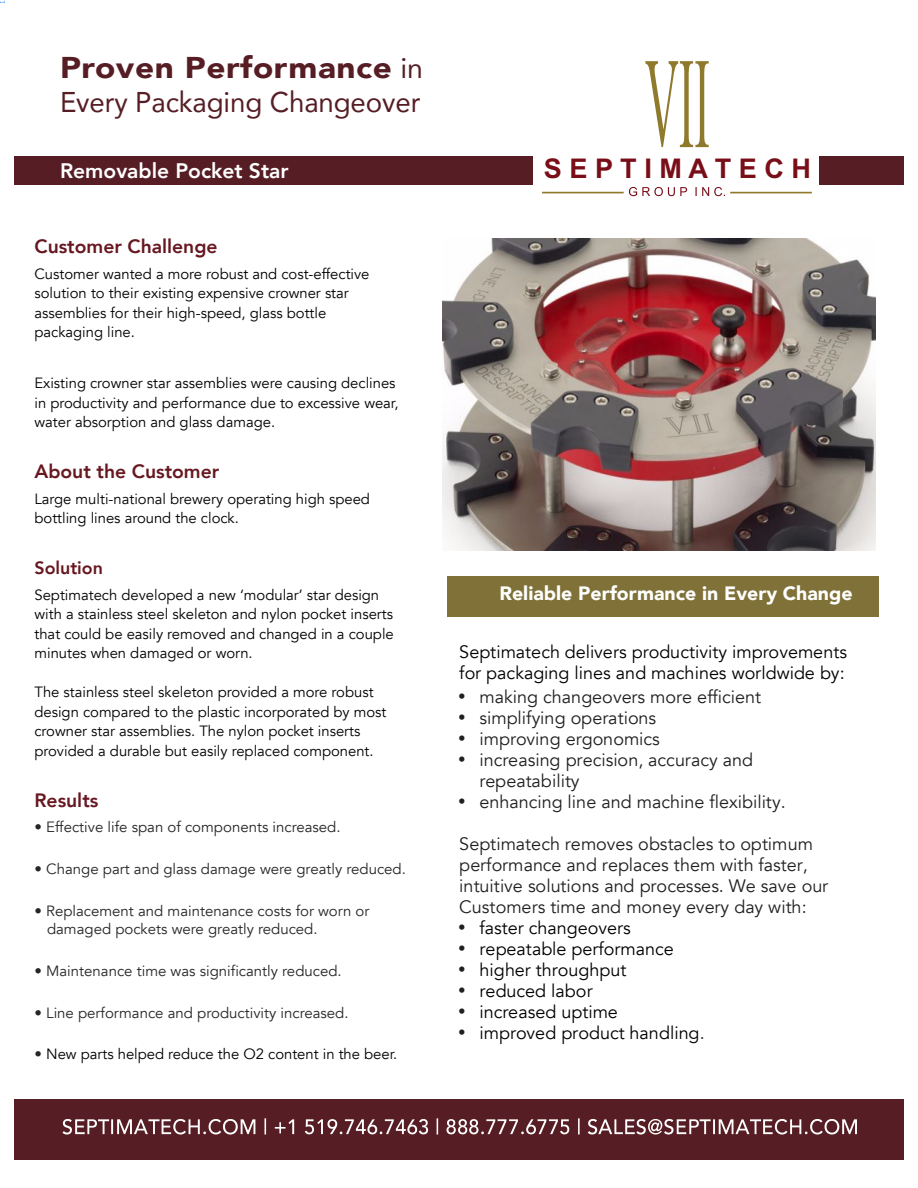
<style>
.page{position:relative;width:918px;height:1188px;background:#fff}
.page>*{position:absolute;margin:0;border:0;box-sizing:border-box;transform-origin:0 0}
.t1{font:900 30px "Avenir";letter-spacing:.015em;color:#561e24;scale:1.11 1}
.t2{font:28.5px "Avenir";letter-spacing:-.005em;color:#561e24}
.t3{font:700 27.15px "Arial";color:#790e19}
.t4{font:800 21px "Avenir";color:#fff}
.t5{font:800 19.35px "Avenir";color:#671720}
.t6{font:900 19.35px "Avenir";color:#fff}
.t7{font:18px/21px "Avenir";color:#202020}
.t8{font:18px/20.9px "Avenir";color:#000}
.t9{font:800 18px "Avenir";color:#fff;scale:1.06 1}
.t10{font:800 17.85px "Avenir";color:#671720}
.t11{font:14.85px/19.5px "Avenir";color:#000}
.t12{font:14.85px/18px "Avenir";color:#272525}
.s1{font-weight:400;font-size:28.5px}
.s2{color:#272525}
.s3{color:#202020}
</style>
<div class="page">
<div style="left:14px;top:156px;width:890px;height:28px;background:#561e24"></div>
<div style="left:14px;top:1100px;width:890px;height:60px;background:#561e24"></div>
<svg style="left:62px;top:1118px;width:795px;height:17px"></svg>
<div style="left:533px;top:54px;width:286px;height:150px;background:#fff"></div>
<img style="left:54px;top:184px;width:374px;height:1px">
<div style="left:447px;top:577px;width:432px;height:40px;background:#7f7138"></div>
<hr style="left:730px;top:192px;width:82px;height:1px;background:#8f792d">
<hr style="left:542px;top:192px;width:82px;height:1px;background:#8f792d">
<svg style="left:645px;top:61px;width:64px;height:86px"></svg>
<svg style="left:629px;top:187px;width:96px;height:9px"></svg>
<img style="left:442px;top:238px;width:433px;height:312px">
<h1 class="t1" style="left:60px;top:42px;width:329px">Proven Performance <span class="s1">in</span></h1>
<h2 class="t2" style="left:60px;top:79px;width:362px">Every Packaging Changeover</h2>
<h3 class="t4" style="left:60px;top:154px;width:230px">Removable Pocket Star</h3>
<h3 class="t5" style="left:34px;top:231px;width:185px">Customer Challenge</h3>
<p class="t11" style="left:34px;top:264px;width:337px">Customer wanted a more robust and cost-effective solution to their existing expensive crowner star assemblies for their high-speed, glass bottle packaging line.</p>
<p class="t11" style="left:34px;top:374px;width:366px">Existing crowner star assemblies were causing declines in productivity and performance due to excessive wear, water absorption and glass damage.</p>
<h3 class="t5" style="left:34px;top:456px;width:186px">About the Customer</h3>
<p class="t11" style="left:34px;top:489px;width:337px">Large multi-national brewery operating high speed bottling lines around the clock.</p>
<p class="t10" style="left:34px;top:554px;width:70px">Solution</p>
<p class="t11" style="left:34px;top:585px;width:361px">Septimatech developed a new ‘modular’ star design with a stainless steel skeleton and nylon pocket inserts that could be easily removed and changed in a couple minutes when damaged or worn.</p>
<p class="t11" style="left:34px;top:683px;width:354px">The stainless steel skeleton provided a more robust design compared to the plastic incorporated by most crowner star assemblies. The nylon pocket inserts provided a durable but easily replaced component.</p>
<h3 class="t5" style="left:34px;top:785px;width:65px">Results</h3>
<p class="t12" style="left:34px;top:818px;width:308px">• Effective life span of components increased.</p>
<p class="t12" style="left:34px;top:860px;width:373px">• Change part and glass damage were greatly reduced.</p>
<p class="t12" style="left:47px;top:902px;width:324px;text-indent:-13px">• Replacement and maintenance costs for worn or damaged pockets were greatly reduced.</p>
<p class="t12" style="left:34px;top:962px;width:309px">• Maintenance time was significantly reduced.</p>
<p class="t12" style="left:34px;top:1004px;width:316px">• Line performance and productivity increased.</p>
<p class="t11" style="left:34px;top:1044px;width:364px"><span class="s2">•</span> New parts helped reduce the O2 content in the beer.</p>
<h3 class="t3" style="left:544px;top:150px;width:269px">S E P T I M A T E C H</h3>
<h3 class="t6" style="left:500px;top:576px;width:355px">Reliable Performance in Every Change</h3>
<p class="t9" style="left:499px;top:585px;width:324px">Reliable Performance in Every Change</p>
<p class="t8" style="left:459px;top:642px;width:389px">Septimatech delivers productivity improvements for packaging lines and machines worldwide by:</p>
<p class="t7" style="left:458px;top:686px;width:305px">• making changeovers more efficient</p>
<p class="t7" style="left:458px;top:708px;width:200px">• simplifying operations</p>
<p class="t7" style="left:458px;top:728px;width:204px">• improving ergonomics</p>
<p class="t7" style="left:479px;top:749px;width:275px;text-indent:-22px">• increasing precision, accuracy and repeatability</p>
<p class="t7" style="left:458px;top:791px;width:329px">• enhancing line and machine flexibility.</p>
<p class="t7" style="left:459px;top:834px;width:370px">Septimatech removes obstacles to optimum performance and replaces them with faster, intuitive solutions and processes. We save our Customers time and money every day with:</p>
<p class="t8" style="left:458px;top:918px;width:174px"><span class="s3">•</span> faster changeovers</p>
<p class="t8" style="left:458px;top:938px;width:217px"><span class="s3">•</span> repeatable performance</p>
<p class="t8" style="left:458px;top:960px;width:170px"><span class="s3">•</span> higher throughput</p>
<p class="t8" style="left:458px;top:981px;width:136px"><span class="s3">•</span> reduced labor</p>
<p class="t8" style="left:458px;top:1001px;width:162px"><span class="s3">•</span> increased uptime</p>
<p class="t8" style="left:458px;top:1023px;width:248px"><span class="s3">•</span> improved product handling<span class="s3">.</span></p>
</div>
